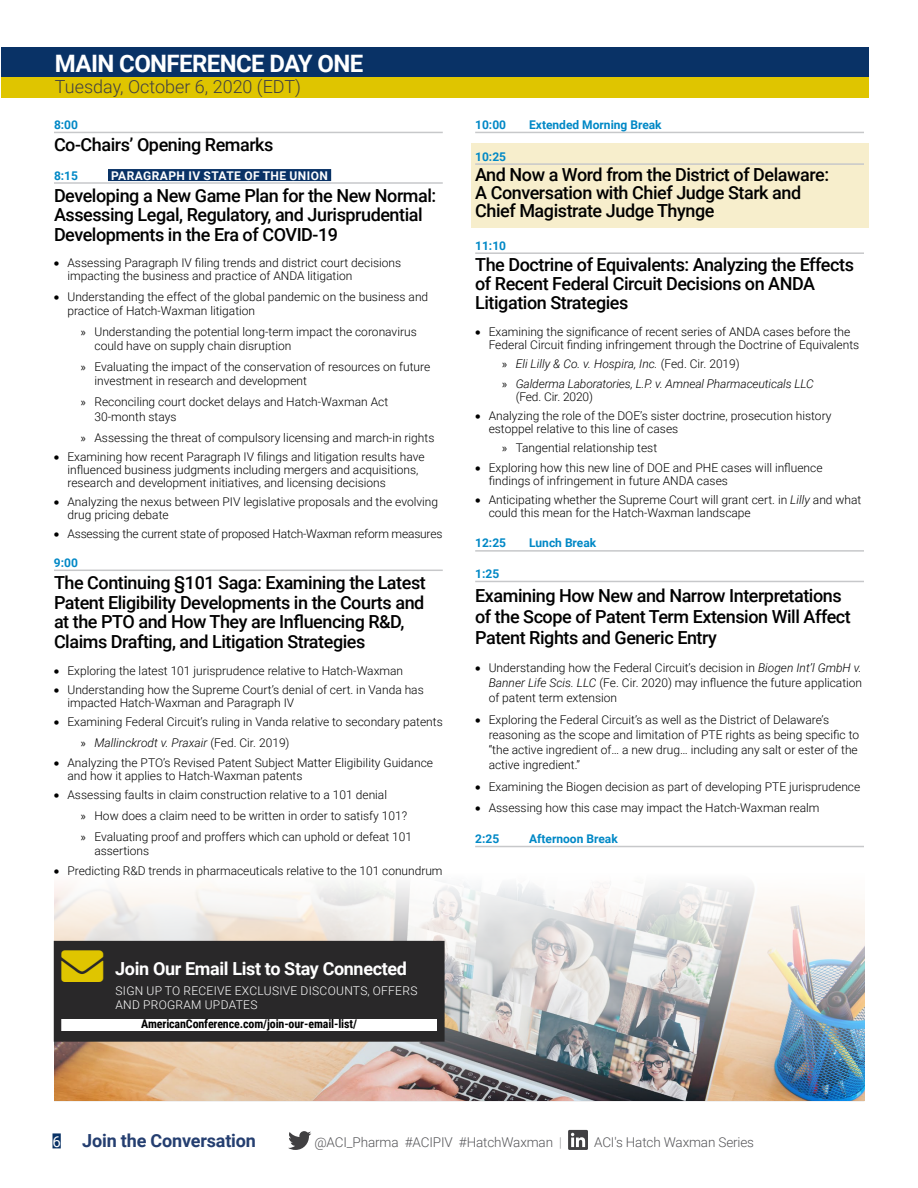
<style>
.page{position:relative;width:918px;height:1188px;background:#fff}
.page>*{position:absolute;margin:0;border:0;box-sizing:border-box;transform-origin:0 0}
.t1{font:700 24px "Roboto";letter-spacing:-.025em;color:#fff}
.t2{font:500 18px/19.5px "Roboto";letter-spacing:-.025em;color:#000}
.t3{font:700 18px "Roboto";letter-spacing:-.02em;color:#fff}
.t4{font:300 18px "Roboto";color:#414042}
.t5{font:700 18px "Roboto";letter-spacing:-.01em;color:#243e70}
.t6{font:300 13.5px "Roboto";letter-spacing:-.01em;color:#565659}
.t7{font:300 12px/12.8px "Roboto";color:#000}
.t8{font:italic 300 12px/19.5px "Roboto";letter-spacing:-.01em;color:#000}
.t9{font:700 12px "Roboto";color:#0088c6}
.t10{font:300 12px/14.4px "Roboto";letter-spacing:.025em;color:#fff}
.t11{font:700 12px "Roboto Condensed";letter-spacing:-.01em;color:#000}
.t12{font:700 12px "Roboto";letter-spacing:.035em;color:#fff}
.s1{font-family:"Myriad Pro";font-weight:400}
.s2{font-style:italic}
.s3{color:#dfc500}
.s4{font-family:"Myriad Pro";font-weight:400;font-style:normal}
.s5{font-style:normal}
.s6{font-weight:400;font-size:15px;color:#fff}
.s7{font-weight:100}
</style>
<div class="page">
<div style="left:52px;top:1133px;width:9px;height:15px;background:#093266"></div>
<svg style="left:288px;top:1131px;width:23px;height:19px"></svg>
<svg style="left:568px;top:1130px;width:20px;height:20px"></svg>
<div style="left:471px;top:144px;width:397px;height:84px;background:#f7eecc"></div>
<div style="left:1px;top:47px;width:867px;height:31px;background:#093266"></div>
<div style="left:1px;top:77px;width:867px;height:21px;background:#dfc500"></div>
<hr style="left:54px;top:132px;width:389px;height:1px;background:#c7c8ca">
<hr style="left:54px;top:182px;width:389px;height:2px;background:#c7c8ca">
<div style="left:108px;top:169px;width:223px;height:12px;background:#093266"></div>
<hr style="left:54px;top:570px;width:389px;height:1px;background:#c7c8ca">
<hr style="left:475px;top:132px;width:389px;height:1px;background:#c7c8ca">
<hr style="left:475px;top:163px;width:389px;height:2px;background:#c7c8ca">
<hr style="left:475px;top:252px;width:389px;height:2px;background:#c7c8ca">
<hr style="left:475px;top:550px;width:389px;height:2px;background:#c7c8ca">
<hr style="left:475px;top:581px;width:389px;height:1px;background:#c7c8ca">
<hr style="left:475px;top:846px;width:389px;height:1px;background:#c7c8ca">
<img style="left:54px;top:882px;width:810px;height:219px">
<div style="left:58px;top:945px;width:383px;height:93px;background:#292829"></div>
<div style="left:61px;top:1019px;width:376px;height:12px;background:#fff"></div>
<div style="left:54px;top:941px;width:391px;height:101px;border:8px solid #292829"></div>
<h1 class="t1" style="left:55px;top:47px;width:310px">MAIN CONFERENCE DAY ONE</h1>
<h2 class="t4" style="left:55px;top:74px;width:248px">Tuesday, October 6, 2020 (EDT)</h2>
<p class="t9" style="left:54px;top:116px;width:26px">8:00</p>
<h2 class="t2" style="left:54px;top:134px;width:221px">Co-Chairs’ Opening Remarks</h2>
<p class="t9" style="left:54px;top:167px;width:26px">8:15</p>
<p class="t12" style="left:111px;top:167px;width:218px">PARAGRAPH IV STATE OF THE UNION</p>
<h2 class="t2" style="left:54px;top:185px;width:384px">Developing a New Game Plan for the New Normal:<br>Assessing Legal, Regulatory, and Jurisprudential<br>Developments in the Era of COVID-19</h2>
<p class="t7" style="left:67px;top:256px;width:335px;text-indent:-14px">• Assessing Paragraph IV filing trends and district court decisions impacting the business and practice of ANDA litigation</p>
<p class="t7" style="left:67px;top:289px;width:362px;line-height:14.2px;text-indent:-14px">• Understanding the effect of the global pandemic on the business and practice of Hatch-Waxman litigation</p>
<p class="t7" style="left:94px;top:324px;width:324px;line-height:14.2px;text-indent:-14px"><span class="s1">»</span> Understanding the potential long-term impact the coronavirus could have on supply chain disruption</p>
<p class="t7" style="left:94px;top:359px;width:337px;line-height:14.2px;text-indent:-14px"><span class="s1">»</span> Evaluating the impact of the conservation of resources on future investment in research and development</p>
<p class="t7" style="left:94px;top:395px;width:295px;line-height:14.2px;text-indent:-14px"><span class="s1">»</span> Reconciling court docket delays and Hatch-Waxman Act<br>30-month stays</p>
<p class="t7" style="left:81px;top:431px;width:355px"><span class="s1">»</span> Assessing the threat of compulsory licensing and march-in rights</p>
<p class="t7" style="left:67px;top:450px;width:359px;text-indent:-14px">• Examining how recent Paragraph IV filings and litigation results have influenced business judgments including mergers and acquisitions, research and development initiatives, and licensing decisions</p>
<p class="t7" style="left:67px;top:495px;width:372px;text-indent:-14px">• Analyzing the nexus between PIV legislative proposals and the evolving drug pricing debate</p>
<p class="t7" style="left:54px;top:527px;width:390px">• Assessing the current state of proposed Hatch-Waxman reform measures</p>
<p class="t9" style="left:54px;top:554px;width:26px">9:00</p>
<h2 class="t2" style="left:54px;top:572px;width:373px">The Continuing §101 Saga: Examining the Latest Patent Eligibility Developments in the Courts and at the PTO and How They are Influencing R&amp;D, Claims Drafting, and Litigation Strategies</h2>
<p class="t7" style="left:54px;top:663px;width:351px">• Exploring the latest 101 jurisprudence relative to Hatch-Waxman</p>
<p class="t7" style="left:67px;top:683px;width:358px;text-indent:-14px">• Understanding how the Supreme Court’s denial of cert. in Vanda has impacted Hatch-Waxman and Paragraph IV</p>
<p class="t7" style="left:81px;top:711px;width:363px;line-height:21px;text-indent:-27px">• Examining Federal Circuit’s ruling in Vanda relative to secondary patents <span class="s1">»</span> <span class="s2">Mallinckrodt v. Praxair</span> (Fed. Cir. 2019)</p>
<p class="t7" style="left:67px;top:756px;width:367px;text-indent:-14px">• Analyzing the PTO’s Revised Patent Subject Matter Eligibility Guidance and how it applies to Hatch-Waxman patents</p>
<p class="t7" style="left:81px;top:784px;width:333px;line-height:21px;text-indent:-27px">• Assessing faults in claim construction relative to a 101 denial<br><span class="s1">»</span> How does a claim need to be written in order to satisfy 101? <span class="s1">»</span> Evaluating proof and proffers which can uphold or defeat 101</p>
<p class="t7" style="left:94px;top:844px;width:56px">assertions</p>
<p class="t7" style="left:54px;top:864px;width:390px">• Predicting R&amp;D trends in pharmaceuticals relative to the 101 conundrum</p>
<h2 class="t3" style="left:61px;top:956px;width:347px"><span class="s3">→</span> Join Our Email List to Stay Connected</h2>
<p class="t10" style="left:115px;top:983px;width:303px">SIGN UP TO RECEIVE EXCLUSIVE DISCOUNTS, OFFERS<br>AND PROGRAM UPDATES</p>
<p class="t11" style="left:141px;top:1015px;width:217px">AmericanConference.com/join-our-email-list/</p>
<p class="t9" style="left:475px;top:116px;width:32px">10:00</p>
<p class="t9" style="left:529px;top:116px;width:134px">Extended Morning Break</p>
<p class="t9" style="left:475px;top:148px;width:32px">10:25</p>
<h2 class="t2" style="left:475px;top:165px;width:355px;line-height:18px">And Now a Word from the District of Delaware:<br>A Conversation with Chief Judge Stark and<br>Chief Magistrate Judge Thynge</h2>
<p class="t9" style="left:475px;top:237px;width:32px">11:10</p>
<h2 class="t2" style="left:475px;top:255px;width:380px;line-height:18.8px">The Doctrine of Equivalents: Analyzing the Effects of Recent Federal Circuit Decisions on ANDA<br>Litigation Strategies</h2>
<p class="t7" style="left:489px;top:325px;width:372px;text-indent:-14px">• Examining the significance of recent series of ANDA cases before the<br>Federal Circuit finding infringement through the Doctrine of Equivalents</p>
<p class="t8" style="left:502px;top:354px;width:313px"><span class="s4">»</span> Eli Lilly &amp; Co. v. Hospira, Inc. <span class="s5">(Fed. Cir. 2019)<br></span><span class="s4">»</span> Galderma Laboratories, L.P. v. Amneal Pharmaceuticals LLC</p>
<p class="t7" style="left:516px;top:389px;width:79px">(Fed. Cir. 2020)</p>
<p class="t7" style="left:489px;top:409px;width:344px;text-indent:-14px">• Analyzing the role of the DOE’s sister doctrine, prosecution history estoppel relative to this line of cases</p>
<p class="t7" style="left:502px;top:441px;width:157px"><span class="s1">»</span> Tangential relationship test</p>
<p class="t7" style="left:489px;top:461px;width:335px;text-indent:-14px">• Exploring how this new line of DOE and PHE cases will influence findings of infringement in future ANDA cases</p>
<p class="t7" style="left:489px;top:493px;width:374px;text-indent:-14px">• Anticipating whether the Supreme Court will grant cert. in <span class="s2">Lilly</span> and what could this mean for the Hatch-Waxman landscape</p>
<p class="t9" style="left:475px;top:535px;width:32px">12:25</p>
<p class="t9" style="left:529px;top:535px;width:69px">Lunch Break</p>
<p class="t9" style="left:475px;top:565px;width:26px">1:25</p>
<h2 class="t2" style="left:475px;top:584px;width:377px;line-height:21px">Examining How New and Narrow Interpretations of the Scope of Patent Term Extension Will Affect<br>Patent Rights and Generic Entry</h2>
<p class="t7" style="left:489px;top:660px;width:375px;line-height:15px;text-align:justify;text-indent:-14px">• Understanding how the Federal Circuit’s decision in <span class="s2">Biogen Int’l GmbH v.<br>Banner Life Scis. LLC</span> (Fe. Cir. 2020) may influence the future application of patent term extension</p>
<p class="t7" style="left:489px;top:712px;width:372px;line-height:15px;text-indent:-14px">• Exploring the Federal Circuit’s as well as the District of Delaware’s reasoning as the scope and limitation of PTE rights as being specific to “the active ingredient of… a new drug… including any salt or ester of the active ingredient.”</p>
<p class="t7" style="left:475px;top:780px;width:387px">• Examining the Biogen decision as part of developing PTE jurisprudence</p>
<p class="t7" style="left:475px;top:801px;width:346px">• Assessing how this case may impact the Hatch-Waxman realm</p>
<p class="t9" style="left:475px;top:830px;width:26px">2:25</p>
<p class="t9" style="left:529px;top:830px;width:90px">Afternoon Break</p>
<h2 class="t5" style="left:52px;top:1128px;width:205px"><span class="s6">6</span> Join the Conversation</h2>
<p class="t6" style="left:314px;top:1133px;width:249px">@ACI_Pharma #ACIPIV #HatchWaxman <span class="s7">|</span></p>
<p class="t6" style="left:594px;top:1133px;width:162px">ACI's Hatch Waxman Series</p>
</div>
